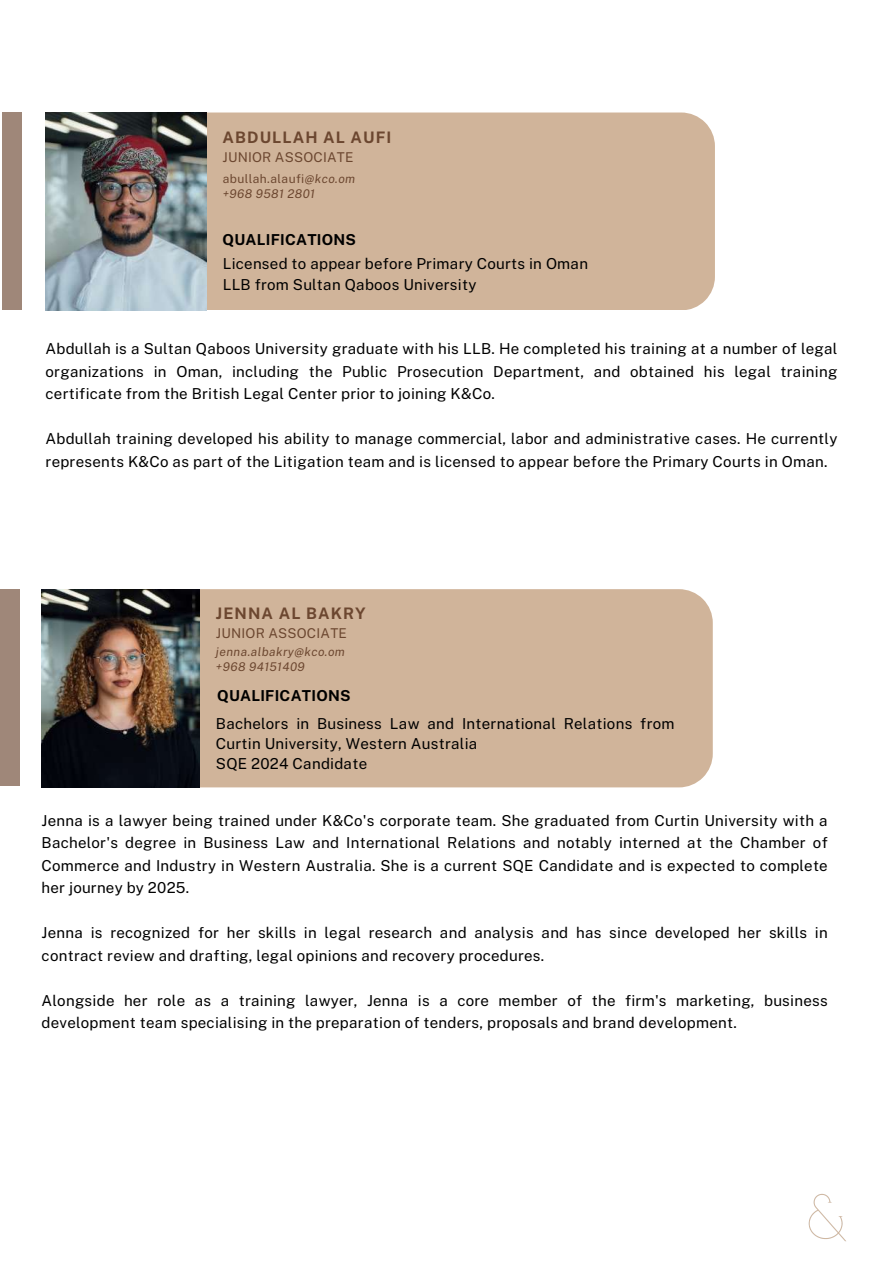
<style>
.page{position:relative;width:894px;height:1264px;background:#fff}
.page>*{position:absolute;margin:0;border:0;box-sizing:border-box;transform-origin:0 0}
.t1{font:700 15.9px "Public Sans";letter-spacing:.07em;color:#6c4730}
.t2{font:15.15px/22.5px "Public Sans";letter-spacing:.015em;color:#000}
.t3{font:700 15.15px "Public Sans";letter-spacing:.015em;color:#000}
.t4{font:13.5px "Public Sans";letter-spacing:.015em;color:#6c4730}
.t5{font:italic 12px/15px "Public Sans";letter-spacing:.035em;color:#6c4730}
.s1{font-style:normal}
</style>
<div class="page">
<div style="left:199px;top:589px;width:513px;height:198px;background:#d0b49a"></div>
<img style="left:42px;top:589px;width:157px;height:198px">
<div style="left:2px;top:112px;width:19px;height:198px;background:#9f8779"></div>
<div style="left:0;top:589px;width:19px;height:196px;background:#9f8779"></div>
<div style="left:206px;top:112px;width:508px;height:198px;background:#d0b49a"></div>
<img style="left:46px;top:112px;width:160px;height:198px">
<img style="left:808px;top:1193px;width:38px;height:49px">
<p class="t1" style="left:222px;top:128px;width:170px">ABDULLAH AL AUFI</p>
<p class="t4" style="left:222px;top:149px;width:132px">JUNIOR ASSOCIATE</p>
<p class="t5" style="left:223px;top:171px;width:134px"><span class="s1">abullah.alaufi</span>@kco.om +968 9581 2801</p>
<p class="t3" style="left:222px;top:230px;width:135px">QUALIFICATIONS</p>
<p class="t2" style="left:223px;top:254px;width:367px;line-height:20.2px">Licensed to appear before Primary Courts in Oman<br>LLB from Sultan Qaboos University</p>
<p class="t2" style="left:46px;top:337px;width:793px;text-align:justify">Abdullah is a Sultan Qaboos University graduate with his LLB. He completed his training at a number of legal organizations in Oman, including the Public Prosecution Department, and obtained his legal training certificate from the British Legal Center prior to joining K&amp;Co.</p>
<p class="t2" style="left:46px;top:427px;width:793px">Abdullah training developed his ability to manage commercial, labor and administrative cases. He currently represents K&amp;Co as part of the Litigation team and is licensed to appear before the Primary Courts in Oman.</p>
<p class="t1" style="left:216px;top:603px;width:151px">JENNA AL BAKRY</p>
<p class="t4" style="left:216px;top:625px;width:132px">JUNIOR ASSOCIATE</p>
<p class="t5" style="left:216px;top:644px;width:130px">jenna.albakry@kco.om +968 94151409</p>
<p class="t3" style="left:217px;top:686px;width:135px">QUALIFICATIONS</p>
<p class="t2" style="left:216px;top:713px;width:460px;line-height:20.2px">Bachelors in Business Law and International Relations from<br>Curtin University, Western Australia<br>SQE 2024 Candidate</p>
<p class="t2" style="left:42px;top:809px;width:787px;text-align:justify">Jenna is a lawyer being trained under K&amp;Co's corporate team. She graduated from Curtin University with a Bachelor's degree in Business Law and International Relations and notably interned at the Chamber of Commerce and Industry in Western Australia. She is a current SQE Candidate and is expected to complete her journey by 2025.</p>
<p class="t2" style="left:42px;top:921px;width:787px">Jenna is recognized for her skills in legal research and analysis and has since developed her skills in contract review and drafting, legal opinions and recovery procedures.</p>
<p class="t2" style="left:42px;top:989px;width:787px">Alongside her role as a training lawyer, Jenna is a core member of the firm's marketing, business development team specialising in the preparation of tenders, proposals and brand development.</p>
</div>
